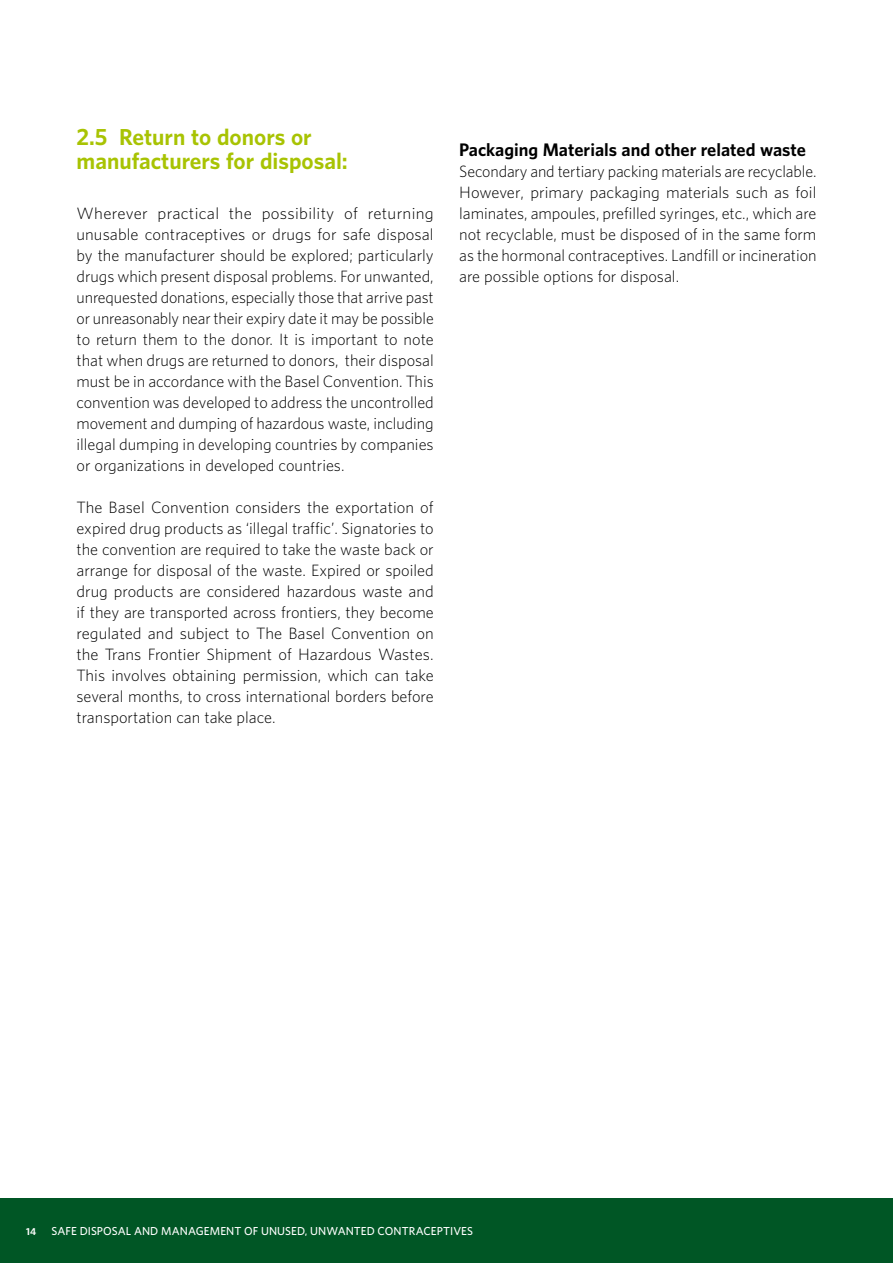
<style>
.page{position:relative;width:893px;height:1263px;background:#fff}
.page>*{position:absolute;margin:0;border:0;box-sizing:border-box;transform-origin:0 0}
.t1{font:700 21px/24px "UNFPA";color:#a8c303}
.t2{font:700 16.5px "UNFPA";color:#000}
.t3{font:300 15px/21px "UNFPA";color:#000;text-align:justify}
.t4{font:600 10.5px "UNFPA";letter-spacing:.005em;color:#fff}
.t5{font:700 9px "UNFPA";color:#fff}
</style>
<div class="page">
<div style="left:0;top:1198px;width:893px;height:65px;background:#005625"></div>
<h1 class="t1" style="left:77px;top:124px;width:273px">2.5 Return to donors or manufacturers for disposal:</h1>
<p class="t3" style="left:77px;top:202px;width:359px">Wherever practical the possibility of returning unusable contraceptives or drugs for safe disposal by the manufacturer should be explored; particularly drugs which present disposal problems. For unwanted, unrequested donations, especially those that arrive past or unreasonably near their expiry date it may be possible to return them to the donor. It is important to note that when drugs are returned to donors, their disposal must be in accordance with the Basel Convention. This convention was developed to address the uncontrolled movement and dumping of hazardous waste, including illegal dumping in developing countries by companies or organizations in developed countries.</p>
<p class="t3" style="left:77px;top:496px;width:359px">The Basel Convention considers the exportation of expired drug products as ‘illegal traffic’. Signatories to the convention are required to take the waste back or arrange for disposal of the waste. Expired or spoiled drug products are considered hazardous waste and if they are transported across frontiers, they become regulated and subject to The Basel Convention on the Trans Frontier Shipment of Hazardous Wastes.<br>This involves obtaining permission, which can take several months, to cross international borders before transportation can take place.</p>
<p class="t2" style="left:459px;top:138px;width:348px">Packaging Materials and other related waste</p>
<p class="t3" style="left:459px;top:160px;width:359px">Secondary and tertiary packing materials are recyclable.<br>However, primary packaging materials such as foil laminates, ampoules, prefilled syringes, etc., which are not recyclable, must be disposed of in the same form as the hormonal contraceptives. Landfill or incineration are possible options for disposal.</p>
<p class="t5" style="left:26px;top:1225px;width:11px">14</p>
<p class="t4" style="left:52px;top:1224px;width:423px">SAFE DISPOSAL AND MANAGEMENT OF UNUSED, UNWANTED CONTRACEPTIVES</p>
</div>
